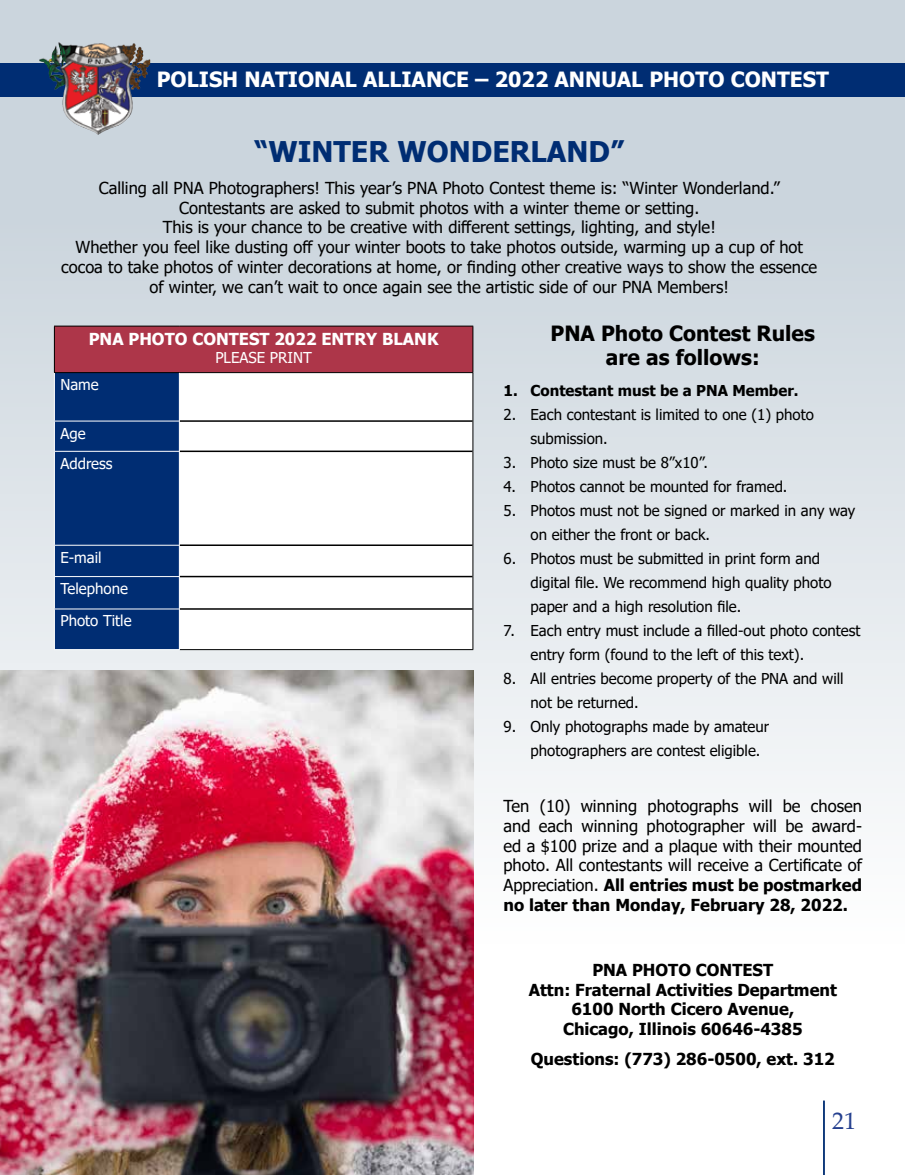
<style>
.page{position:relative;width:905px;height:1175px;background:#fff}
.page>*{position:absolute;margin:0;border:0;box-sizing:border-box;transform-origin:0 0}
.t1{font:700 28.5px "Tahoma";color:#002d73}
.t2{font:24px "Palatino Linotype";color:#25408f}
.t3{font:700 21px "Tahoma";color:#fff}
.t4{font:700 21px/24px "Tahoma";color:#000;text-align:center}
.t5{font:16.5px/19.8px "Tahoma";color:#000;text-align:center}
.t6{font:700 16.5px/19.5px "Tahoma";color:#000;text-align:center}
.t7{font:700 16.5px "Tahoma";color:#fff}
.t8{font:15px/24px "Tahoma";color:#000}
.t9{font:15px/31.8px "Tahoma";color:#fff}
.t10{font:700 15px "Tahoma";color:#000}
.s1{font-weight:700}
</style>
<div class="page">
<hr style="left:823px;top:1100px;width:1px;height:74px;background:#002d73">
<div style="left:0;top:0;width:904px;height:1078px;background:linear-gradient(to bottom,#c1ccd5,#fff)"></div>
<div style="left:0;top:63px;width:904px;height:34px;background:#002d73"></div>
<img style="left:39px;top:42px;width:21px;height:36px">
<div style="left:54px;top:326px;width:419px;height:46px;background:#ad3649"></div>
<div style="left:55px;top:373px;width:124px;height:276px;background:#002d73"></div>
<svg style="left:180px;top:373px;width:292px;height:276px"></svg>
<hr style="left:180px;top:420px;width:292px;height:2px;background:#000">
<hr style="left:180px;top:450px;width:292px;height:2px;background:#000">
<hr style="left:180px;top:544px;width:292px;height:2px;background:#000">
<hr style="left:180px;top:576px;width:292px;height:1px;background:#000">
<hr style="left:180px;top:608px;width:292px;height:1px;background:#000">
<hr style="left:472px;top:373px;width:1px;height:48px;background:#000">
<hr style="left:472px;top:421px;width:1px;height:30px;background:#000">
<hr style="left:472px;top:451px;width:1px;height:94px;background:#000">
<hr style="left:472px;top:545px;width:1px;height:31px;background:#000">
<hr style="left:472px;top:576px;width:1px;height:33px;background:#000">
<hr style="left:472px;top:609px;width:1px;height:40px;background:#000">
<hr style="left:180px;top:649px;width:293px;height:1px;background:#000">
<hr style="left:54px;top:326px;width:125px;height:1px;background:#000">
<hr style="left:54px;top:326px;width:1px;height:46px;background:#000">
<hr style="left:179px;top:326px;width:294px;height:1px;background:#000">
<hr style="left:472px;top:326px;width:1px;height:46px;background:#000">
<hr style="left:179px;top:372px;width:294px;height:1px;background:#000">
<hr style="left:54px;top:372px;width:125px;height:1px;background:#000">
<hr style="left:54px;top:373px;width:1px;height:48px;background:#fff">
<hr style="left:179px;top:373px;width:1px;height:48px;background:#fff">
<hr style="left:54px;top:421px;width:126px;height:1px;background:#fff">
<hr style="left:54px;top:421px;width:1px;height:30px;background:#fff">
<hr style="left:179px;top:421px;width:1px;height:30px;background:#fff">
<hr style="left:54px;top:451px;width:126px;height:1px;background:#fff">
<hr style="left:54px;top:452px;width:1px;height:93px;background:#fff">
<hr style="left:179px;top:452px;width:1px;height:93px;background:#fff">
<hr style="left:54px;top:545px;width:126px;height:1px;background:#fff">
<hr style="left:54px;top:545px;width:1px;height:31px;background:#fff">
<hr style="left:179px;top:545px;width:1px;height:31px;background:#fff">
<hr style="left:54px;top:576px;width:126px;height:1px;background:#fff">
<hr style="left:54px;top:577px;width:1px;height:31px;background:#fff">
<hr style="left:179px;top:577px;width:1px;height:31px;background:#fff">
<hr style="left:54px;top:608px;width:126px;height:1px;background:#fff">
<hr style="left:54px;top:609px;width:1px;height:40px;background:#fff">
<hr style="left:179px;top:609px;width:1px;height:40px;background:#fff">
<hr style="left:54px;top:649px;width:126px;height:1px;background:#fff">
<img style="left:0;top:670px;width:473px;height:504px">
<p class="t3" style="left:157px;top:65px;width:673px">POLISH NATIONAL ALLIANCE – 2022 ANNUAL PHOTO CONTEST</p>
<h1 class="t1" style="left:254px;top:132px;width:371px">“WINTER WONDERLAND”</h1>
<p class="t5" style="left:61px;top:179px;width:757px">Calling all PNA Photographers! This year’s PNA Photo Contest theme is: “Winter Wonderland.” Contestants are asked to submit photos with a winter theme or setting.<br>This is your chance to be creative with different settings, lighting, and style!<br>Whether you feel like dusting off your winter boots to take photos outside, warming up a cup of hot cocoa to take photos of winter decorations at home, or finding other creative ways to show the essence of winter, we can’t wait to once again see the artistic side of our PNA Members!</p>
<p class="t4" style="left:550px;top:322px;width:266px">PNA Photo Contest Rules are as follows:</p>
<p class="t10" style="left:503px;top:380px;width:296px">1. Contestant must be a PNA Member.</p>
<p class="t8" style="left:530px;top:403px;width:285px;text-indent:-27px">2. Each contestant is limited to one (1) photo submission.</p>
<p class="t8" style="left:503px;top:451px;width:206px">3. Photo size must be 8”x10”.</p>
<p class="t8" style="left:503px;top:475px;width:285px">4. Photos cannot be mounted for framed.</p>
<p class="t8" style="left:530px;top:499px;width:326px;text-indent:-27px">5. Photos must not be signed or marked in any way on either the front or back.</p>
<p class="t8" style="left:530px;top:547px;width:302px;text-indent:-27px">6. Photos must be submitted in print form and digital file. We recommend high quality photo paper and a high resolution file.</p>
<p class="t8" style="left:530px;top:619px;width:331px;text-indent:-27px">7. Each entry must include a filled-out photo contest entry form (found to the left of this text).</p>
<p class="t8" style="left:530px;top:667px;width:315px;text-indent:-27px">8. All entries become property of the PNA and will not be returned.</p>
<p class="t8" style="left:530px;top:715px;width:240px;text-indent:-27px">9. Only photographs made by amateur photographers are contest eligible.</p>
<p class="t7" style="left:89px;top:327px;width:351px">PNA PHOTO CONTEST 2022 ENTRY BLANK</p>
<p class="t9" style="left:215px;top:342px;width:98px">PLEASE PRINT</p>
<p class="t9" style="left:60px;top:369px;width:40px">Name</p>
<p class="t9" style="left:60px;top:419px;width:54px;line-height:30.3px">Age<br>Address</p>
<p class="t9" style="left:60px;top:542px;width:73px">E-mail<br>Telephone<br>Photo Title</p>
<p class="t5" style="left:503px;top:797px;width:360px;text-align:justify">Ten (10) winning photographs will be chosen and each winning photographer will be award&shy;ed a $100 prize and a plaque with their mounted photo. All contestants will receive a Certificate of Appreciation. <span class="s1">All entries must be postmarked no later than Monday, February 28, 2022.</span></p>
<p class="t6" style="left:528px;top:961px;width:310px">PNA PHOTO CONTEST<br>Attn: Fraternal Activities Department<br>6100 North Cicero Avenue,<br>Chicago, Illinois 60646-4385</p>
<p class="t6" style="left:531px;top:1049px;width:305px">Questions: (773) 286-0500, ext. 312</p>
<h2 class="t2" style="left:832px;top:1103px;width:25px">21</h2>
</div>
